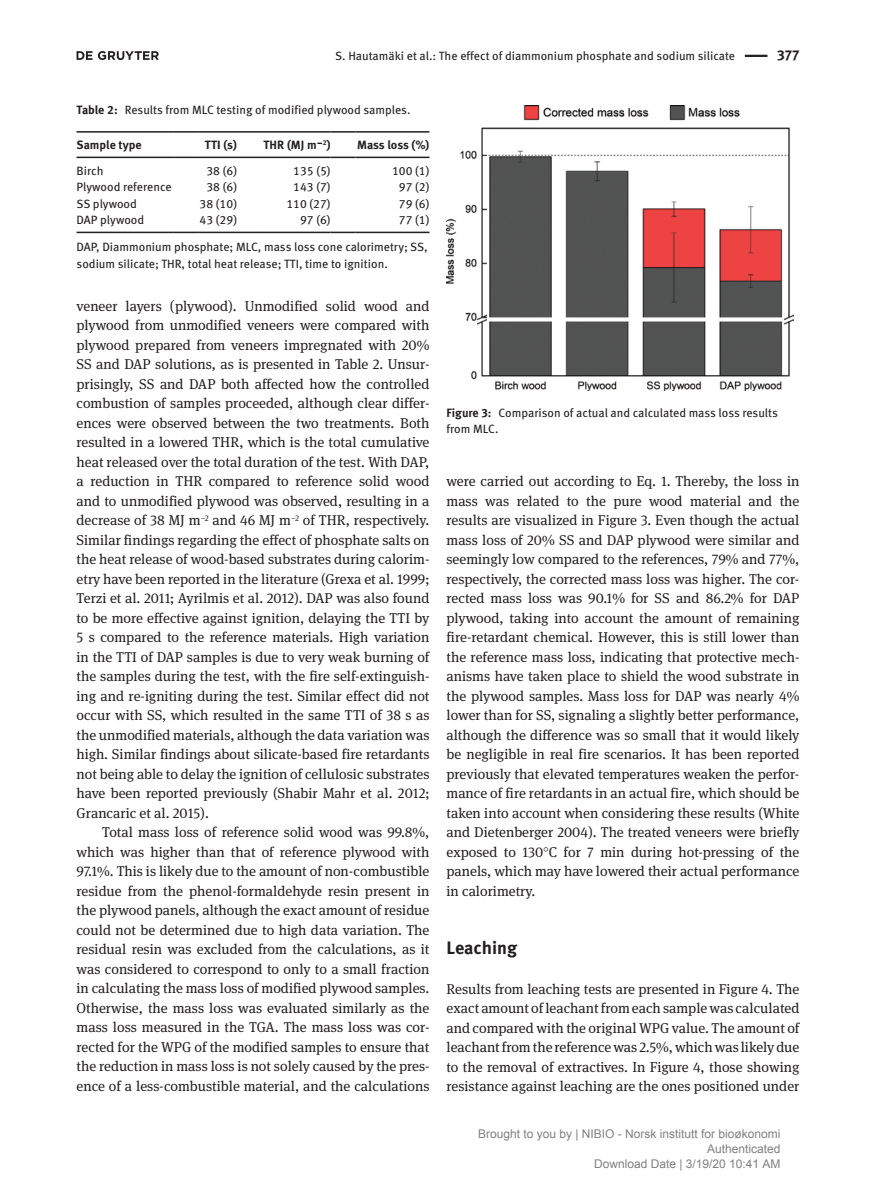
<style>
.page{position:relative;width:893px;height:1191px;background:#fff}
.page>*{position:absolute;margin:0;border:0;box-sizing:border-box;transform-origin:0 0}
.t1{font:700 18px "DG Meta Science";color:#231f20}
.t2{font:14.25px/19.5px "DG Meta Serif Science";color:#231f20;text-align:justify}
.t3{font:700 14.25px "DG Meta Science";color:#231f20}
.t4{font:12px/16.5px "DG Meta Science";color:#231f20}
.t5{font:12px/15px "Arial";color:#808080;text-align:right}
.t6{font:700 12px "DG Meta Science";color:#231f20}
.s1{font-weight:700}
</style>
<div class="page">
<hr style="left:745px;top:55px;width:22px;height:2px;background:#231f20">
<hr style="left:77px;top:232px;width:96px;height:1px;background:#231f20">
<svg style="left:173px;top:232px;width:25px;height:1px"></svg>
<hr style="left:198px;top:232px;width:39px;height:1px;background:#231f20">
<svg style="left:237px;top:232px;width:25px;height:1px"></svg>
<hr style="left:262px;top:232px;width:69px;height:1px;background:#231f20">
<svg style="left:331px;top:232px;width:25px;height:1px"></svg>
<hr style="left:356px;top:232px;width:73px;height:1px;background:#231f20">
<hr style="left:77px;top:131px;width:96px;height:2px;background:#231f20">
<hr style="left:173px;top:131px;width:25px;height:2px;background:#231f20">
<hr style="left:77px;top:157px;width:96px;height:1px;background:#231f20">
<svg style="left:173px;top:157px;width:25px;height:1px"></svg>
<hr style="left:198px;top:131px;width:39px;height:2px;background:#231f20">
<hr style="left:237px;top:131px;width:25px;height:2px;background:#231f20">
<hr style="left:198px;top:157px;width:39px;height:1px;background:#231f20">
<svg style="left:237px;top:157px;width:25px;height:1px"></svg>
<hr style="left:262px;top:131px;width:69px;height:2px;background:#231f20">
<hr style="left:331px;top:131px;width:25px;height:2px;background:#231f20">
<hr style="left:262px;top:157px;width:69px;height:1px;background:#231f20">
<svg style="left:331px;top:157px;width:25px;height:1px"></svg>
<hr style="left:356px;top:131px;width:73px;height:2px;background:#231f20">
<hr style="left:356px;top:157px;width:73px;height:1px;background:#231f20">
<img style="left:446px;top:105px;width:348px;height:285px">
<svg style="left:77px;top:51px;width:82px;height:9px"></svg>
<p class="t4" style="left:335px;top:47px;width:402px">S. Hautamäki et al.: The effect of diammonium phosphate and sodium silicate</p>
<p class="t3" style="left:777px;top:44px;width:24px">377</p>
<p class="t4" style="left:77px;top:101px;width:336px"><span class="s1">Table 2:</span> Results from MLC testing of modified plywood samples.</p>
<p class="t6" style="left:77px;top:135px;width:67px">Sample type</p>
<p class="t6" style="left:205px;top:135px;width:34px">TTI (s)</p>
<p class="t6" style="left:263px;top:135px;width:69px">THR (MJ m − <sup>2</sup>)</p>
<p class="t6" style="left:357px;top:135px;width:74px">Mass loss (%)</p>
<p class="t4" style="left:77px;top:162px;width:28px">Birch</p>
<p class="t4" style="left:206px;top:162px;width:32px">38 (6)</p>
<p class="t4" style="left:293px;top:162px;width:39px">135 (5)</p>
<p class="t4" style="left:392px;top:162px;width:39px">100 (1)</p>
<p class="t4" style="left:77px;top:178px;width:97px">Plywood reference</p>
<p class="t4" style="left:206px;top:178px;width:32px">38 (6)</p>
<p class="t4" style="left:293px;top:178px;width:39px">143 (7)</p>
<p class="t4" style="left:399px;top:178px;width:32px">97 (2)</p>
<p class="t4" style="left:77px;top:195px;width:62px">SS plywood</p>
<p class="t4" style="left:200px;top:195px;width:39px">38 (10)</p>
<p class="t4" style="left:286px;top:195px;width:46px">110 (27)</p>
<p class="t4" style="left:399px;top:195px;width:32px">79 (6)</p>
<p class="t4" style="left:77px;top:211px;width:69px">DAP plywood</p>
<p class="t4" style="left:200px;top:211px;width:39px">43 (29)</p>
<p class="t4" style="left:300px;top:211px;width:32px">97 (6)</p>
<p class="t4" style="left:399px;top:211px;width:32px">77 (1)</p>
<p class="t4" style="left:77px;top:238px;width:353px">DAP, Diammonium phosphate; MLC, mass loss cone calorimetry; SS, sodium silicate; THR, total heat release; TTI, time to ignition.</p>
<p class="t2" style="left:77px;top:296px;width:354px">veneer layers (plywood). Unmodified solid wood and plywood from unmodified veneers were compared with plywood prepared from veneers impregnated with 20% SS and DAP solutions, as is presented in Table 2. Unsur&shy;prisingly, SS and DAP both affected how the controlled combustion of samples proceeded, although clear differ&shy;ences were observed between the two treatments. Both resulted in a lowered THR, which is the total cumulative heat released over the total duration of the test. With DAP, a reduction in THR compared to reference solid wood and to unmodified plywood was observed, resulting in a decrease of 38 MJ m<sup>−2</sup> and 46 MJ m<sup>−2</sup> of THR, respectively.<br>Similar findings regarding the effect of phosphate salts on the heat release of wood-based substrates during calorim&shy;etry have been reported in the literature (Grexa et al. 1999; Terzi et al. 2011; Ayrilmis et al. 2012). DAP was also found to be more effective against ignition, delaying the TTI by 5 s compared to the reference materials. High variation in the TTI of DAP samples is due to very weak burning of the samples during the test, with the fire self-extinguish&shy;ing and re-igniting during the test. Similar effect did not occur with SS, which resulted in the same TTI of 38 s as the unmodified materials, although the data variation was high. Similar findings about silicate-based fire retardants not being able to delay the ignition of cellulosic substrates have been reported previously (Shabir Mahr et al. 2012; Grancaric et al. 2015).</p>
<p class="t2" style="left:77px;top:822px;width:354px;text-indent:26px">Total mass loss of reference solid wood was 99.8%, which was higher than that of reference plywood with 97.1%. This is likely due to the amount of non-combustible residue from the phenol-formaldehyde resin present in the plywood panels, although the exact amount of residue could not be determined due to high data variation. The residual resin was excluded from the calculations, as it was considered to correspond to only to a small fraction in calculating the mass loss of modified plywood samples.<br>Otherwise, the mass loss was evaluated similarly as the mass loss measured in the TGA. The mass loss was cor&shy;rected for the WPG of the modified samples to ensure that the reduction in mass loss is not solely caused by the pres&shy;ence of a less-combustible material, and the calculations</p>
<p class="t4" style="left:446px;top:404px;width:333px"><span class="s1">Figure 3:</span> Comparison of actual and calculated mass loss results from MLC.</p>
<p class="t2" style="left:446px;top:471px;width:354px">were carried out according to Eq. 1. Thereby, the loss in mass was related to the pure wood material and the results are visualized in Figure 3. Even though the actual mass loss of 20% SS and DAP plywood were similar and seemingly low compared to the references, 79% and 77%, respectively, the corrected mass loss was higher. The cor&shy;rected mass loss was 90.1% for SS and 86.2% for DAP plywood, taking into account the amount of remaining fire-retardant chemical. However, this is still lower than the reference mass loss, indicating that protective mech&shy;anisms have taken place to shield the wood substrate in the plywood samples. Mass loss for DAP was nearly 4% lower than for SS, signaling a slightly better performance, although the difference was so small that it would likely be negligible in real fire scenarios. It has been reported previously that elevated temperatures weaken the perfor&shy;mance of fire retardants in an actual fire, which should be taken into account when considering these results (White and Dietenberger 2004). The treated veneers were briefly exposed to 130 C for 7 min during hot-pressing of the panels, which may have lowered their actual performance in calorimetry.</p>
<p class="t1" style="left:446px;top:933px;width:72px">Leaching</p>
<p class="t2" style="left:446px;top:978px;width:354px">Results from leaching tests are presented in Figure 4. The exact amount of leachant from each sample was calculated and compared with the original WPG value. The amount of leachant from the reference was 2.5%, which was likely due to the removal of extractives. In Figure 4, those showing resistance against leaching are the ones positioned under</p>
<p class="t5" style="left:478px;top:1127px;width:304px">Brought to you by | NIBIO - Norsk institutt for bioøkonomi<br>Authenticated<br>Download Date | 3/19/20 10:41 AM</p>
</div>
